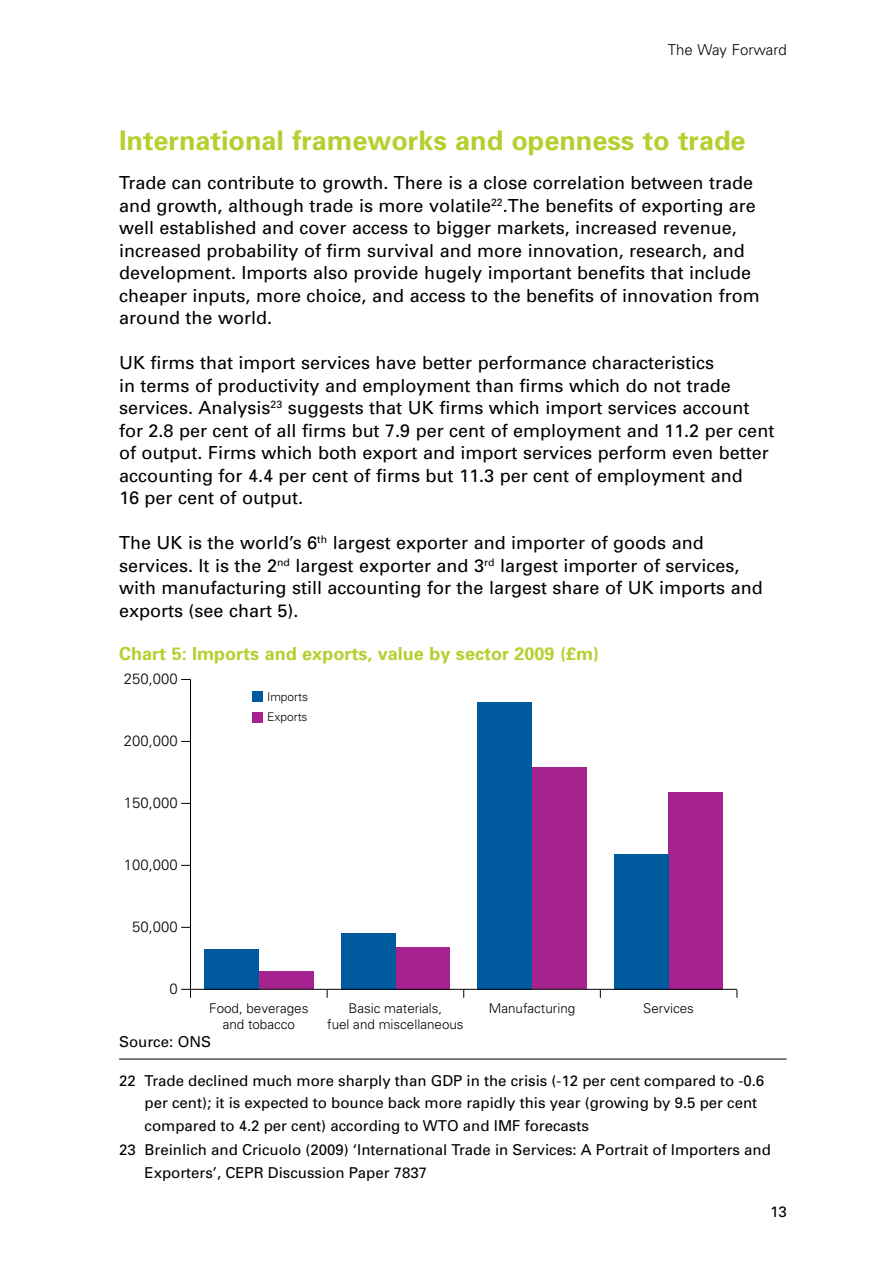
<style>
.page{position:relative;width:893px;height:1263px;background:#fff}
.page>*{position:absolute;margin:0;border:0;box-sizing:border-box;transform-origin:0 0}
.t1{font:700 27px "Univers";color:#b6cf2f}
.t2{font:18px/22.5px "Univers";color:#000}
.t3{font:700 18px "Univers";color:#b6cf2f}
.t4{font:15px/22.5px "Univers";color:#000}
.t5{font:300 15px "Univers";color:#000}
.t6{font:300 14.85px "Univers";color:#000}
.t7{font:300 13.35px/16px "Univers";color:#000;text-align:center}
.t8{font:300 11.85px "Univers";color:#000}
</style>
<div class="page">
<hr style="left:190px;top:679px;width:1px;height:310px;background:#000">
<svg style="left:181px;top:989px;width:10px;height:9px"></svg>
<div style="left:259px;top:971px;width:54px;height:18px;background:#a6228e"></div>
<div style="left:395px;top:947px;width:55px;height:42px;background:#a6228e"></div>
<div style="left:532px;top:767px;width:55px;height:222px;background:#a6228e"></div>
<div style="left:669px;top:792px;width:54px;height:197px;background:#a6228e"></div>
<div style="left:204px;top:949px;width:55px;height:40px;background:#005a9e"></div>
<div style="left:341px;top:933px;width:54px;height:56px;background:#005a9e"></div>
<div style="left:477px;top:702px;width:55px;height:287px;background:#005a9e"></div>
<div style="left:614px;top:854px;width:55px;height:135px;background:#005a9e"></div>
<div style="left:253px;top:691px;width:10px;height:11px;background:#005a9e"></div>
<div style="left:253px;top:712px;width:10px;height:11px;background:#a6228e"></div>
<hr style="left:190px;top:989px;width:547px;height:1px;background:#000">
<hr style="left:119px;top:1059px;width:668px;height:1px;background:#000">
<p class="t5" style="left:668px;top:40px;width:120px">The Way Forward</p>
<h1 class="t1" style="left:119px;top:123px;width:628px">International frameworks and openness to trade</h1>
<p class="t2" style="left:119px;top:171px;width:642px">Trade can contribute to growth. There is a close correlation between trade and growth, although trade is more volatile<sup>22</sup>.The benefits of exporting are well established and cover access to bigger markets, increased revenue, increased probability of firm survival and more innovation, research, and development. Imports also provide hugely important benefits that include cheaper inputs, more choice, and access to the benefits of innovation from around the world.</p>
<p class="t2" style="left:119px;top:351px;width:657px">UK firms that import services have better performance characteristics<br>in terms of productivity and employment than firms which do not trade services. Analysis<sup>23</sup> suggests that UK firms which import services account for 2.8 per cent of all firms but 7.9 per cent of employment and 11.2 per cent of output. Firms which both export and import services perform even better accounting for 4.4 per cent of firms but 11.3 per cent of employment and<br>16 per cent of output.</p>
<p class="t2" style="left:119px;top:531px;width:645px">The UK is the world’s 6<sup>th</sup> largest exporter and importer of goods and services. It is the 2<sup>nd</sup> largest exporter and 3<sup>rd</sup> largest importer of services, with manufacturing still accounting for the largest share of UK imports and exports (see chart 5).</p>
<p class="t3" style="left:119px;top:642px;width:481px">Chart 5: Imports and exports, value by sector 2009 (£m)</p>
<p class="t6" style="left:124px;top:670px;width:55px">250,000</p>
<p class="t6" style="left:124px;top:732px;width:55px">200,000</p>
<p class="t6" style="left:124px;top:794px;width:55px">150,000</p>
<p class="t6" style="left:124px;top:856px;width:55px">100,000</p>
<p class="t6" style="left:132px;top:918px;width:47px">50,000</p>
<p class="t6" style="left:169px;top:980px;width:10px">0</p>
<p class="t8" style="left:267px;top:690px;width:43px">Imports</p>
<p class="t8" style="left:267px;top:710px;width:42px">Exports</p>
<p class="t7" style="left:209px;top:1000px;width:101px">Food, beverages and tobacco</p>
<p class="t7" style="left:348px;top:1000px;width:95px">Basic materials,</p>
<p class="t7" style="left:489px;top:1000px;width:88px">Manufacturing</p>
<p class="t7" style="left:643px;top:1000px;width:52px">Services</p>
<p class="t7" style="left:327px;top:1016px;width:138px">fuel and miscellaneous</p>
<p class="t4" style="left:119px;top:1030px;width:94px">Source: ONS</p>
<p class="t4" style="left:145px;top:1069px;width:621px;text-indent:-26px">22 Trade declined much more sharply than GDP in the crisis (-12 per cent compared to -0.6 per cent); it is expected to bounce back more rapidly this year (growing by 9.5 per cent compared to 4.2 per cent) according to WTO and IMF forecasts</p>
<p class="t4" style="left:145px;top:1138px;width:628px;text-indent:-26px">23 Breinlich and Cricuolo (2009) ‘International Trade in Services: A Portrait of Importers and<br>Exporters’, CEPR Discussion Paper 7837</p>
<p class="t4" style="left:770px;top:1200px;width:18px">13</p>
</div>
